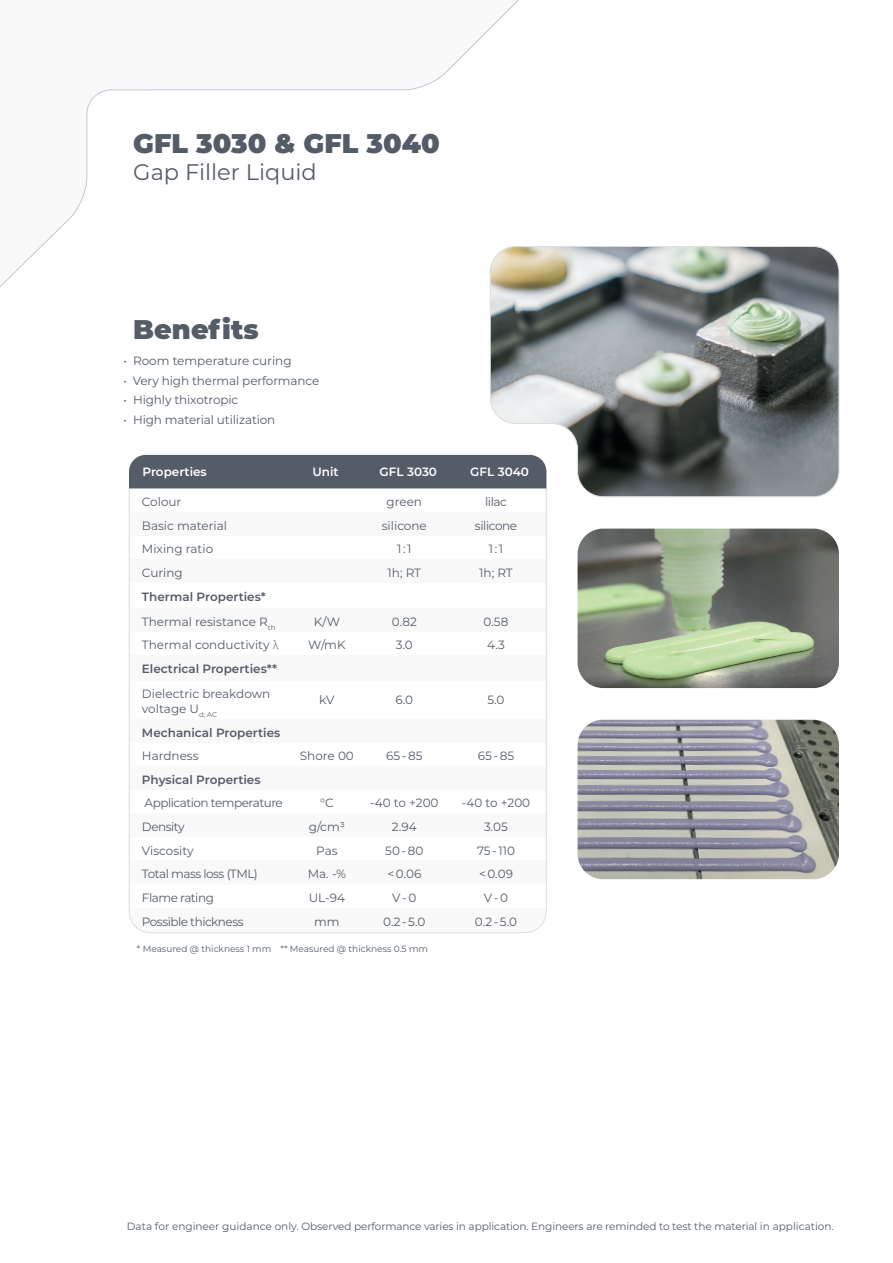
<style>
.page{position:relative;width:893px;height:1263px;background:#fff}
.page>*{position:absolute;margin:0;border:0;box-sizing:border-box;transform-origin:0 0}
.t1{font:900 27px "Montserrat";color:#545c68}
.t2{font:22.5px "Montserrat";color:#545c68}
.t3{font:12px/15px "Montserrat";letter-spacing:-.01em;color:#545c68}
.t4{font:600 12px/25px "Montserrat";color:#545c68}
.t5{font:12px "Montserrat";letter-spacing:-.04em;color:#545c68}
.t6{font:600 12px "Montserrat";color:#fff}
.t7{font:12px "Montserrat";letter-spacing:-.035em;color:#545c68}
.t8{font:10.5px "Montserrat";letter-spacing:-.01em;color:#545c68}
.t9{font:9px "Montserrat";color:#545c68}
.s1{font-weight:400}
.s2{font-family:"Apparat";font-weight:300}
</style>
<div class="page">
<svg style="left:0;top:0;width:519px;height:513px"></svg>
<svg style="left:490px;top:246px;width:349px;height:251px;background:#868b89"></svg>
<img style="left:578px;top:720px;width:261px;height:159px">
<img style="left:578px;top:529px;width:261px;height:159px">
<svg style="left:129px;top:488px;width:418px;height:445px"></svg>
<div style="left:129px;top:455px;width:417px;height:33px;background:#545c68"></div>
<h1 class="t1" style="left:133px;top:123px;width:308px">GFL 3030 &amp; GFL 3040</h1>
<h2 class="t2" style="left:133px;top:156px;width:185px">Gap Filler Liquid</h2>
<h1 class="t1" style="left:133px;top:309px;width:127px">Benefits</h1>
<p class="t3" style="left:124px;top:353px;width:170px">• Room temperature curing</p>
<p class="t3" style="left:124px;top:372px;width:197px">• Very high thermal performance</p>
<p class="t3" style="left:124px;top:392px;width:116px">• Highly thixotropic</p>
<p class="t3" style="left:124px;top:411px;width:153px">• High material utilization</p>
<p class="t6" style="left:142px;top:463px;width:66px">Properties</p>
<p class="t6" style="left:312px;top:463px;width:28px">Unit</p>
<p class="t6" style="left:380px;top:463px;width:59px">GFL 3030</p>
<p class="t6" style="left:470px;top:463px;width:60px">GFL 3040</p>
<p class="t3" style="left:142px;top:494px;width:41px">Colour</p>
<p class="t3" style="left:387px;top:494px;width:37px">green</p>
<p class="t3" style="left:485px;top:494px;width:23px">lilac</p>
<p class="t3" style="left:142px;top:518px;width:87px">Basic material</p>
<p class="t3" style="left:382px;top:518px;width:47px">silicone</p>
<p class="t7" style="left:475px;top:517px;width:44px">silicone</p>
<p class="t3" style="left:142px;top:541px;width:73px">Mixing ratio</p>
<p class="t3" style="left:397px;top:541px;width:16px">1 : 1</p>
<p class="t3" style="left:489px;top:541px;width:16px">1 : 1</p>
<p class="t3" style="left:142px;top:565px;width:42px">Curing</p>
<p class="t3" style="left:388px;top:565px;width:35px">1h; RT</p>
<p class="t3" style="left:479px;top:565px;width:35px">1h; RT</p>
<p class="t4" style="left:142px;top:583px;width:135px">Thermal Properties*<br><span class="s1">Thermal resistance R</span><sub>th</sub></p>
<p class="t3" style="left:314px;top:613px;width:28px">K/W</p>
<p class="t3" style="left:392px;top:613px;width:26px">0.82</p>
<p class="t3" style="left:484px;top:613px;width:26px">0.58</p>
<p class="t3" style="left:142px;top:637px;width:138px">Thermal conductivity <span class="s2">λ</span></p>
<p class="t3" style="left:308px;top:637px;width:39px">W/mK</p>
<p class="t3" style="left:396px;top:637px;width:19px">3.0</p>
<p class="t3" style="left:487px;top:637px;width:19px">4.3</p>
<p class="t4" style="left:142px;top:656px;width:137px">Electrical Properties**</p>
<p class="t3" style="left:142px;top:686px;width:130px">Dielectric breakdown voltage U<sub>d;</sub> <sub>AC</sub></p>
<p class="t3" style="left:319px;top:692px;width:17px">kV</p>
<p class="t3" style="left:395px;top:692px;width:19px">6.0</p>
<p class="t3" style="left:487px;top:692px;width:19px">5.0</p>
<p class="t4" style="left:142px;top:719px;width:140px">Mechanical Properties</p>
<p class="t3" style="left:142px;top:748px;width:58px">Hardness</p>
<p class="t3" style="left:300px;top:748px;width:55px">Shore 00</p>
<p class="t3" style="left:386px;top:748px;width:38px">65 - 85</p>
<p class="t3" style="left:478px;top:748px;width:38px">65 - 85</p>
<p class="t4" style="left:142px;top:766px;width:120px">Physical Properties</p>
<p class="t5" style="left:145px;top:795px;width:140px">Application temperature</p>
<p class="t3" style="left:320px;top:795px;width:15px">°C</p>
<p class="t3" style="left:370px;top:795px;width:70px">-40 to +200</p>
<p class="t3" style="left:462px;top:795px;width:70px">-40 to +200</p>
<p class="t5" style="left:142px;top:818px;width:44px">Density</p>
<p class="t3" style="left:309px;top:819px;width:38px">g/cm³</p>
<p class="t3" style="left:392px;top:819px;width:26px">2.94</p>
<p class="t3" style="left:484px;top:819px;width:25px">3.05</p>
<p class="t3" style="left:142px;top:842px;width:53px">Viscosity</p>
<p class="t3" style="left:316px;top:842px;width:23px">Pas</p>
<p class="t3" style="left:385px;top:842px;width:40px">50 - 80</p>
<p class="t3" style="left:477px;top:842px;width:39px">75 - 110</p>
<p class="t5" style="left:142px;top:866px;width:117px">Total mass loss (TML)</p>
<p class="t3" style="left:308px;top:866px;width:40px">Ma. -%</p>
<p class="t3" style="left:387px;top:866px;width:35px">&lt; 0.06</p>
<p class="t3" style="left:479px;top:866px;width:35px">&lt; 0.09</p>
<p class="t5" style="left:142px;top:889px;width:74px">Flame rating</p>
<p class="t3" style="left:309px;top:890px;width:38px">UL-94</p>
<p class="t3" style="left:392px;top:890px;width:26px">V-0</p>
<p class="t3" style="left:484px;top:890px;width:26px">V-0</p>
<p class="t5" style="left:142px;top:913px;width:103px">Possible thickness</p>
<p class="t3" style="left:314px;top:913px;width:27px">mm</p>
<p class="t3" style="left:383px;top:913px;width:44px">0.2 - 5.0</p>
<p class="t3" style="left:475px;top:913px;width:44px">0.2 - 5.0</p>
<p class="t9" style="left:137px;top:943px;width:293px">* Measured @ thickness 1 mm ** Measured @ thickness 0.5 mm</p>
<p class="t8" style="left:127px;top:1219px;width:708px">Data for engineer guidance only. Observed performance varies in application. Engineers are reminded to test the material in application.</p>
</div>
